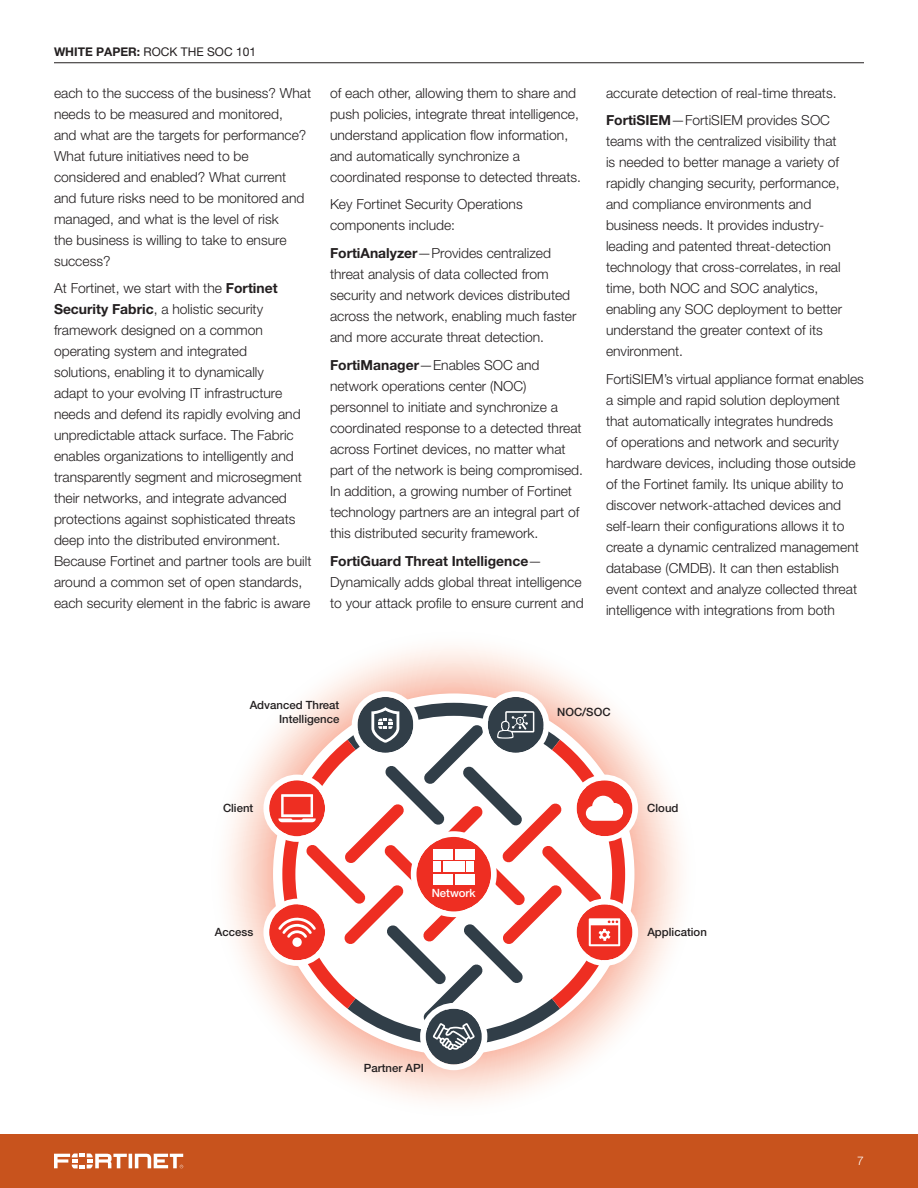
<style>
.page{position:relative;width:918px;height:1188px;background:#fff}
.page>*{position:absolute;margin:0;border:0;box-sizing:border-box;transform-origin:0 0}
.Body_Copy{font:300 13.8px/21px "Helvetica Neue LT Pro";color:#231f20}
.t1{font:12px "Helvetica Neue LT Pro";color:#231f20}
.t2{font:300 12px "Helvetica Neue LT Pro";color:#fff}
.t3{font:500 11.4px/13.6px "Helvetica Neue LT Pro";color:#231f20;text-align:right}
.t4{font:500 11.4px "Helvetica Neue LT Pro";color:#fff}
.s1{font-weight:700}
</style>
<div class="page">
<div style="left:0;top:1134px;width:918px;height:54px;background:#c8531d"></div>
<svg style="left:54px;top:1154px;width:129px;height:14px"></svg>
<hr style="left:54px;top:63px;width:810px;height:1px;background:#231f20">
<svg style="left:211px;top:632px;width:485px;height:484px"></svg>
<svg style="left:263px;top:691px;width:375px;height:379px"></svg>
<div style="left:455px;top:849px;width:19px;height:10px;background:#fff"></div>
<div style="left:433px;top:849px;width:19px;height:10px;background:#fff"></div>
<div style="left:433px;top:862px;width:7px;height:10px;background:#fff"></div>
<div style="left:467px;top:862px;width:7px;height:10px;background:#fff"></div>
<div style="left:433px;top:874px;width:20px;height:11px;background:#fff"></div>
<div style="left:443px;top:862px;width:22px;height:10px;background:#fff"></div>
<div style="left:455px;top:874px;width:19px;height:11px;background:#fff"></div>
<p class="t1" style="left:54px;top:44px;width:204px"><span class="s1">WHITE PAPER:</span> ROCK THE SOC 101</p>
<p class="Body_Copy" style="left:54px;top:82px;width:259px">each to the success of the business? What needs to be measured and monitored,<br>and what are the targets for performance?<br>What future initiatives need to be considered and enabled? What current and future risks need to be monitored and managed, and what is the level of risk<br>the business is willing to take to ensure success?</p>
<p class="Body_Copy" style="left:54px;top:278px;width:259px">At Fortinet, we start with the <span class="s1">Fortinet Security Fabric</span>, a holistic security framework designed on a common operating system and integrated<br>solutions, enabling it to dynamically<br>adapt to your evolving IT infrastructure needs and defend its rapidly evolving and unpredictable attack surface. The Fabric enables organizations to intelligently and transparently segment and microsegment their networks, and integrate advanced protections against sophisticated threats deep into the distributed environment.<br>Because Fortinet and partner tools are built around a common set of open standards, each security element in the fabric is aware</p>
<p class="Body_Copy" style="left:330px;top:82px;width:253px">of each other, allowing them to share and push policies, integrate threat intelligence, understand application flow information, and automatically synchronize a coordinated response to detected threats.</p>
<p class="Body_Copy" style="left:330px;top:194px;width:194px">Key Fortinet Security Operations components include:</p>
<p class="Body_Copy" style="left:330px;top:242px;width:248px"><span class="s1">FortiAnalyzer</span>—Provides centralized threat analysis of data collected from security and network devices distributed across the network, enabling much faster and more accurate threat detection.</p>
<p class="Body_Copy" style="left:330px;top:354px;width:255px"><span class="s1">FortiManager</span>—Enables SOC and network operations center (NOC) personnel to initiate and synchronize a coordinated response to a detected threat across Fortinet devices, no matter what part of the network is being compromised.<br>In addition, a growing number of Fortinet technology partners are an integral part of this distributed security framework.</p>
<p class="Body_Copy" style="left:330px;top:550px;width:255px"><span class="s1">FortiGuard Threat Intelligence</span>—<br>Dynamically adds global threat intelligence to your attack profile to ensure current and</p>
<p class="Body_Copy" style="left:606px;top:82px;width:232px">accurate detection of real-time threats.</p>
<p class="Body_Copy" style="left:606px;top:110px;width:238px"><span class="s1">FortiSIEM</span>—FortiSIEM provides SOC teams with the centralized visibility that is needed to better manage a variety of rapidly changing security, performance, and compliance environments and business needs. It provides industry&shy;leading and patented threat-detection technology that cross-correlates, in real time, both NOC and SOC analytics, enabling any SOC deployment to better understand the greater context of its environment.</p>
<p class="Body_Copy" style="left:606px;top:368px;width:259px">FortiSIEM’s virtual appliance format enables a simple and rapid solution deployment that automatically integrates hundreds<br>of operations and network and security hardware devices, including those outside of the Fortinet family. Its unique ability to discover network-attached devices and self-learn their configurations allows it to create a dynamic centralized management database (CMDB). It can then establish event context and analyze collected threat intelligence with integrations from both</p>
<p class="t3" style="left:250px;top:698px;width:91px">Advanced Threat<br>Intelligence</p>
<p class="t3" style="left:223px;top:801px;width:32px">Client</p>
<p class="t3" style="left:215px;top:925px;width:40px">Access</p>
<p class="t4" style="left:432px;top:886px;width:46px">Network</p>
<p class="t3" style="left:364px;top:1061px;width:62px">Partner API</p>
<p class="t3" style="left:557px;top:705px;width:55px">NOC/SOC</p>
<p class="t3" style="left:647px;top:801px;width:33px">Cloud</p>
<p class="t3" style="left:647px;top:925px;width:61px">Application</p>
<p class="t2" style="left:857px;top:1154px;width:8px">7</p>
</div>
